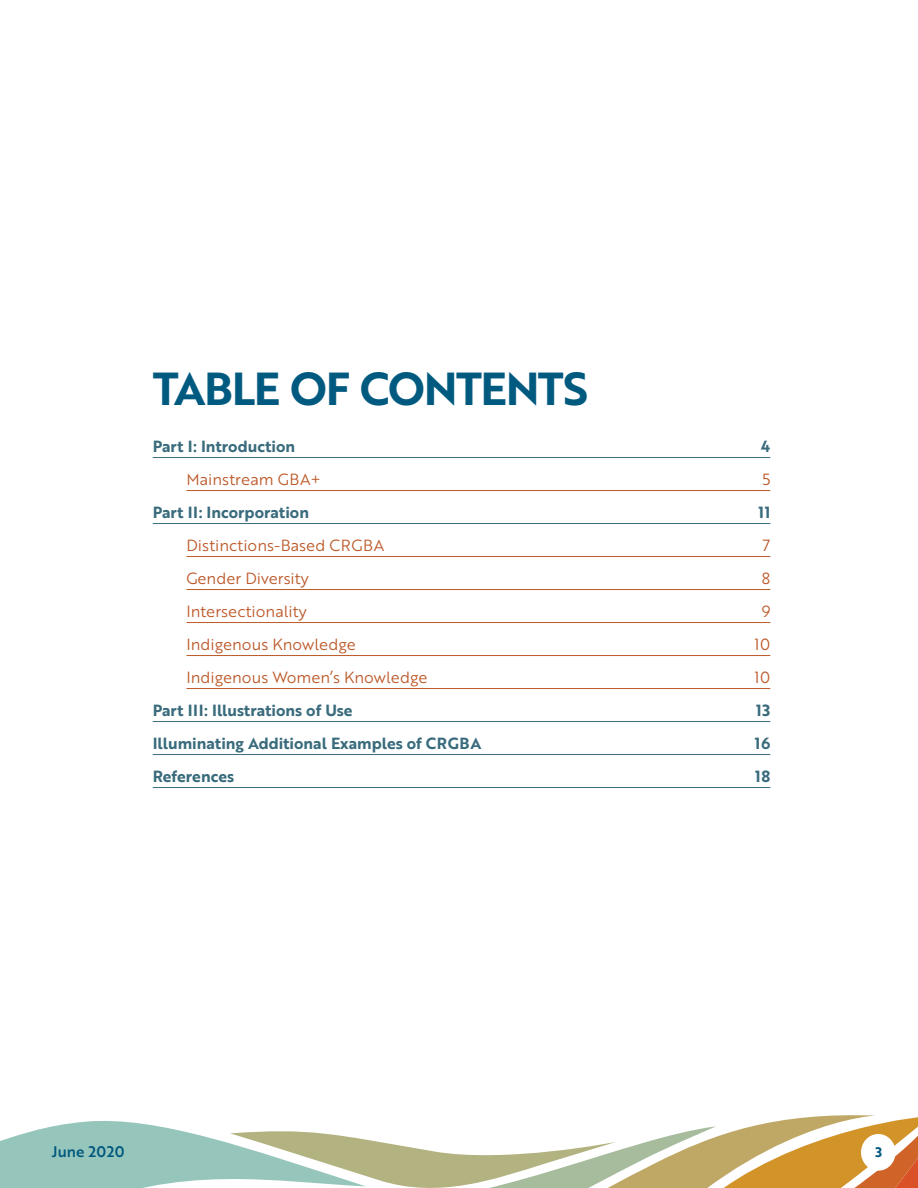
<style>
.page{position:relative;width:918px;height:1188px;background:#fff}
.page>*{position:absolute;margin:0;border:0;box-sizing:border-box;transform-origin:0 0}
.t1{font:45px "Brother 1816 Bold";letter-spacing:-.03em;color:#005a80}
.t2{font:15.75px "Brother 1816 Book";color:#bc5828}
.t3{font:15.75px "Brother 1816 Bold";color:#396b7c}
.t4{font:15px "Brother 1816 Medium";letter-spacing:.01em;color:#00587f}
.t5{font:13.5px "Brother 1816 Bold";color:#00587f}
</style>
<div class="page">
<svg style="left:0;top:1116px;width:918px;height:72px"></svg>
<div style="left:861px;top:1134px;width:35px;height:37px;background:#fff;border-radius:50%"></div>
<hr style="left:153px;top:457px;width:617px;height:1px;background:#396b7c">
<hr style="left:186px;top:490px;width:584px;height:1px;background:#bc5828">
<hr style="left:153px;top:523px;width:617px;height:1px;background:#396b7c">
<hr style="left:186px;top:556px;width:584px;height:1px;background:#bc5828">
<hr style="left:186px;top:589px;width:584px;height:1px;background:#bc5828">
<hr style="left:186px;top:622px;width:584px;height:1px;background:#bc5828">
<hr style="left:186px;top:655px;width:584px;height:1px;background:#bc5828">
<hr style="left:186px;top:688px;width:584px;height:1px;background:#bc5828">
<hr style="left:153px;top:721px;width:617px;height:1px;background:#396b7c">
<hr style="left:153px;top:754px;width:617px;height:1px;background:#396b7c">
<hr style="left:153px;top:787px;width:617px;height:1px;background:#396b7c">
<h1 class="t1" style="left:153px;top:355px;width:437px">TABLE OF CONTENTS</h1>
<p class="t3" style="left:153px;top:434px;width:144px">Part I: Introduction</p>
<p class="t3" style="left:761px;top:434px;width:11px">4</p>
<p class="t2" style="left:186px;top:468px;width:136px">Mainstream GBA+</p>
<p class="t2" style="left:762px;top:468px;width:9px">5</p>
<p class="t3" style="left:153px;top:500px;width:158px">Part II: Incorporation</p>
<p class="t3" style="left:759px;top:500px;width:13px">11</p>
<p class="t2" style="left:186px;top:534px;width:199px">Distinctions-Based CRGBA</p>
<p class="t2" style="left:763px;top:534px;width:9px">7</p>
<p class="t2" style="left:186px;top:567px;width:124px">Gender Diversity</p>
<p class="t2" style="left:762px;top:567px;width:10px">8</p>
<p class="t2" style="left:186px;top:600px;width:122px">Intersectionality</p>
<p class="t2" style="left:762px;top:600px;width:10px">9</p>
<p class="t2" style="left:186px;top:633px;width:171px">Indigenous Knowledge</p>
<p class="t2" style="left:754px;top:633px;width:17px">10</p>
<p class="t2" style="left:186px;top:666px;width:243px">Indigenous Women’s Knowledge</p>
<p class="t2" style="left:754px;top:666px;width:17px">10</p>
<p class="t3" style="left:153px;top:698px;width:201px">Part III: Illustrations of Use</p>
<p class="t3" style="left:756px;top:698px;width:16px">13</p>
<p class="t3" style="left:153px;top:731px;width:330px">Illuminating Additional Examples of CRGBA</p>
<p class="t3" style="left:755px;top:731px;width:17px">16</p>
<p class="t3" style="left:153px;top:764px;width:83px">References</p>
<p class="t3" style="left:755px;top:764px;width:17px">18</p>
<p class="t4" style="left:52px;top:1141px;width:74px">June 2020</p>
<p class="t5" style="left:875px;top:1142px;width:8px">3</p>
</div>
